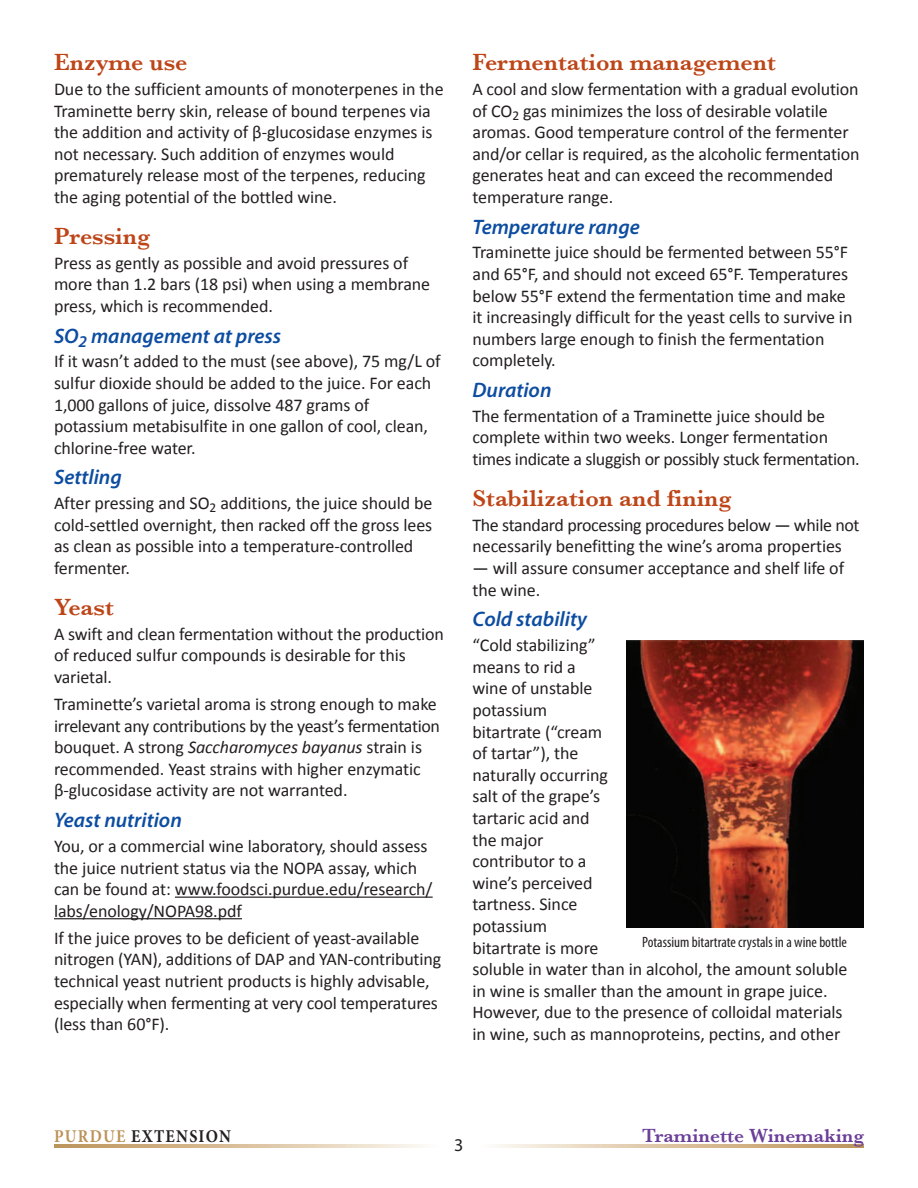
<style>
.page{position:relative;width:918px;height:1188px;background:#fff}
.page>*{position:absolute;margin:0;border:0;box-sizing:border-box;transform-origin:0 0}
.t1{font:600 24px "Baskerville";color:#bd4517}
.t2{font:italic 600 21px "Myriad Pro";color:#0d4da1}
.t3{font:600 19.5px "Baskerville";color:#6b3e98}
.t4{font:18px/21.6px "Calibri";letter-spacing:-.005em;color:#231f20}
.t5{font:700 18px "Minion Pro";letter-spacing:.08em;color:#231f20;scale:.89 1}
.t6{font:18px "Myriad Pro";color:#231f20}
.t7{font:condensed 15px "Myriad Pro";color:#231f20}
.s1{font-style:italic}
.s2{color:#bb935a}
</style>
<div class="page">
<svg style="left:54px;top:1145px;width:370px;height:3px"></svg>
<svg style="left:495px;top:1145px;width:369px;height:3px"></svg>
<hr style="left:175px;top:897px;width:258px;height:1px;background:#231f20">
<hr style="left:54px;top:918px;width:188px;height:1px;background:#231f20">
<img style="left:627px;top:640px;width:237px;height:287px">
<h1 class="t1" style="left:54px;top:48px;width:135px">Enzyme use</h1>
<p class="t4" style="left:54px;top:77px;width:391px">Due to the sufficient amounts of monoterpenes in the Traminette berry skin, release of bound terpenes via the addition and activity of β-glucosidase enzymes is not necessary. Such addition of enzymes would prematurely release most of the terpenes, reducing the aging potential of the bottled wine.</p>
<h1 class="t1" style="left:54px;top:222px;width:98px">Pressing</h1>
<p class="t4" style="left:54px;top:251px;width:378px">Press as gently as possible and avoid pressures of more than 1.2 bars (18 psi) when using a membrane press, which is recommended.</p>
<p class="t2" style="left:54px;top:322px;width:229px">SO<sub>2</sub> management at press</p>
<p class="t4" style="left:54px;top:350px;width:388px">If it wasn’t added to the must (see above), 75 mg/L of sulfur dioxide should be added to the juice. For each 1,000 gallons of juice, dissolve 487 grams of potassium metabisulfite in one gallon of cool, clean, chlorine-free water.</p>
<p class="t2" style="left:54px;top:464px;width:69px">Settling</p>
<p class="t4" style="left:54px;top:492px;width:380px">After pressing and SO<sub>2</sub> additions, the juice should be cold-settled overnight, then racked off the gross lees as clean as possible into a temperature-controlled fermenter.</p>
<h1 class="t1" style="left:54px;top:593px;width:61px">Yeast</h1>
<p class="t4" style="left:54px;top:622px;width:391px">A swift and clean fermentation without the production of reduced sulfur compounds is desirable for this varietal.</p>
<p class="t4" style="left:54px;top:692px;width:388px">Traminette’s varietal aroma is strong enough to make irrelevant any contributions by the yeast’s fermentation bouquet. A strong <span class="s1">Saccharomyces bayanus</span> strain is recommended. Yeast strains with higher enzymatic β-glucosidase activity are not warranted.</p>
<p class="t2" style="left:54px;top:807px;width:129px">Yeast nutrition</p>
<p class="t4" style="left:54px;top:834px;width:380px">You, or a commercial wine laboratory, should assess the juice nutrient status via the NOPA assay, which can be found at: www.foodsci.purdue.edu/research/ labs/enology/NOPA98.pdf</p>
<p class="t4" style="left:54px;top:926px;width:389px">If the juice proves to be deficient of yeast-available nitrogen (YAN), additions of DAP and YAN-contributing technical yeast nutrient products is highly advisable, especially when fermenting at very cool temperatures (less than 60°F).</p>
<h1 class="t1" style="left:472px;top:48px;width:305px">Fermentation management</h1>
<p class="t4" style="left:472px;top:77px;width:389px">A cool and slow fermentation with a gradual evolution of CO<sub>2</sub> gas minimizes the loss of desirable volatile aromas. Good temperature control of the fermenter and/or cellar is required, as the alcoholic fermentation generates heat and can exceed the recommended temperature range.</p>
<p class="t2" style="left:472px;top:213px;width:169px">Temperature range</p>
<p class="t4" style="left:472px;top:241px;width:381px">Traminette juice should be fermented between 55°F and 65°F, and should not exceed 65°F. Temperatures below 55°F extend the fermentation time and make it increasingly difficult for the yeast cells to survive in numbers large enough to finish the fermentation completely.</p>
<p class="t2" style="left:472px;top:377px;width:81px">Duration</p>
<p class="t4" style="left:472px;top:404px;width:389px">The fermentation of a Traminette juice should be complete within two weeks. Longer fermentation times indicate a sluggish or possibly stuck fermentation.</p>
<h1 class="t1" style="left:472px;top:484px;width:260px">Stabilization and fining</h1>
<p class="t4" style="left:472px;top:513px;width:389px">The standard processing procedures below — while not necessarily benefitting the wine’s aroma properties</p>
<p class="t4" style="left:472px;top:556px;width:373px">— will assure consumer acceptance and shelf life of the wine.</p>
<p class="t2" style="left:472px;top:606px;width:116px">Cold stability</p>
<p class="t4" style="left:472px;top:633px;width:377px">“Cold stabilizing”<br>means to rid a<br>wine of unstable<br>potassium<br>bitartrate (“cream<br>of tartar”), the<br>naturally occurring<br>salt of the grape’s<br>tartaric acid and<br>the major<br>contributor to a<br>wine’s perceived<br>tartness. Since<br>potassium<br>bitartrate is more<br>soluble in water than in alcohol, the amount soluble in wine is smaller than the amount in grape juice.<br>However, due to the presence of colloidal materials in wine, such as mannoproteins, pectins, and other</p>
<p class="t7" style="left:642px;top:933px;width:206px">Potassium bitartrate crystals in a wine bottle</p>
<p class="t5" style="left:54px;top:1123px;width:200px"><span class="s2">PURDUE</span> EXTENSION</p>
<p class="t3" style="left:642px;top:1124px;width:223px">Traminette Winemaking</p>
<p class="t6" style="left:454px;top:1134px;width:11px">3</p>
</div>
